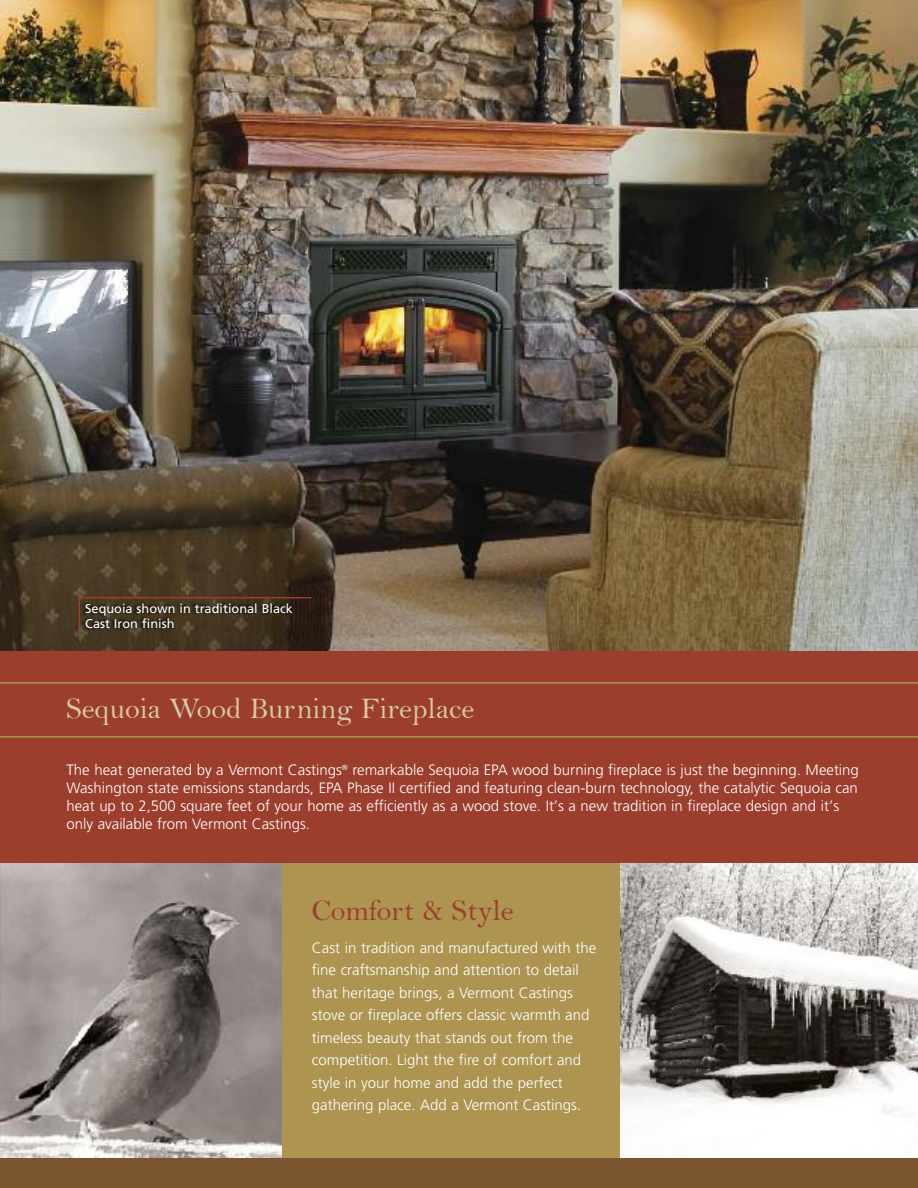
<style>
.page{position:relative;width:918px;height:1188px;background:#fff}
.page>*{position:absolute;margin:0;border:0;box-sizing:border-box;transform-origin:0 0}
.t1{font:30px "Bell";color:#d6caa8}
.t2{font:30px "Bell";color:#9c3e2e}
.t3{font:300 15px/22.5px "Frutiger";color:#fff}
.t4{font:12.75px/15.3px "Frutiger LT Std";color:#fff}
</style>
<div class="page">
<img style="left:0;top:0;width:918px;height:651px">
<img style="left:0;top:862px;width:282px;height:296px">
<img style="left:620px;top:862px;width:298px;height:254px">
<div style="left:282px;top:861px;width:338px;height:297px;background:#ad9450"></div>
<img style="left:78px;top:596px;width:241px;height:53px">
<hr style="left:78px;top:597px;width:234px;height:1px;background:#9c3e2e">
<hr style="left:79px;top:597px;width:1px;height:32px;background:#9c3e2e">
<div style="left:0;top:651px;width:918px;height:211px;background:#9c3e2e"></div>
<div style="left:0;top:1158px;width:918px;height:30px;background:#7b552f"></div>
<hr style="left:0;top:682px;width:918px;height:2px;background:#ad9450">
<hr style="left:0;top:736px;width:918px;height:2px;background:#ad9450">
<p class="t4" style="left:85px;top:601px;width:209px">Sequoia shown in traditional Black<br>Cast Iron finish</p>
<h1 class="t1" style="left:66px;top:693px;width:410px">Sequoia Wood Burning Fireplace</h1>
<p class="t3" style="left:66px;top:761px;width:794px;line-height:18px">The heat generated by a Vermont Castings<sup>®</sup> remarkable Sequoia EPA wood burning fireplace is just the beginning. Meeting Washington state emissions standards, EPA Phase II certified and featuring clean-burn technology, the catalytic Sequoia can heat up to 2,500 square feet of your home as efficiently as a wood stove. It’s a new tradition in fireplace design and it’s only available from Vermont Castings.</p>
<h1 class="t2" style="left:311px;top:895px;width:204px">Comfort &amp; Style</h1>
<p class="t3" style="left:312px;top:937px;width:286px">Cast in tradition and manufactured with the fine craftsmanship and attention to detail that heritage brings, a Vermont Castings stove or fireplace offers classic warmth and timeless beauty that stands out from the competition. Light the fire of comfort and style in your home and add the perfect gathering place. Add a Vermont Castings.</p>
</div>
